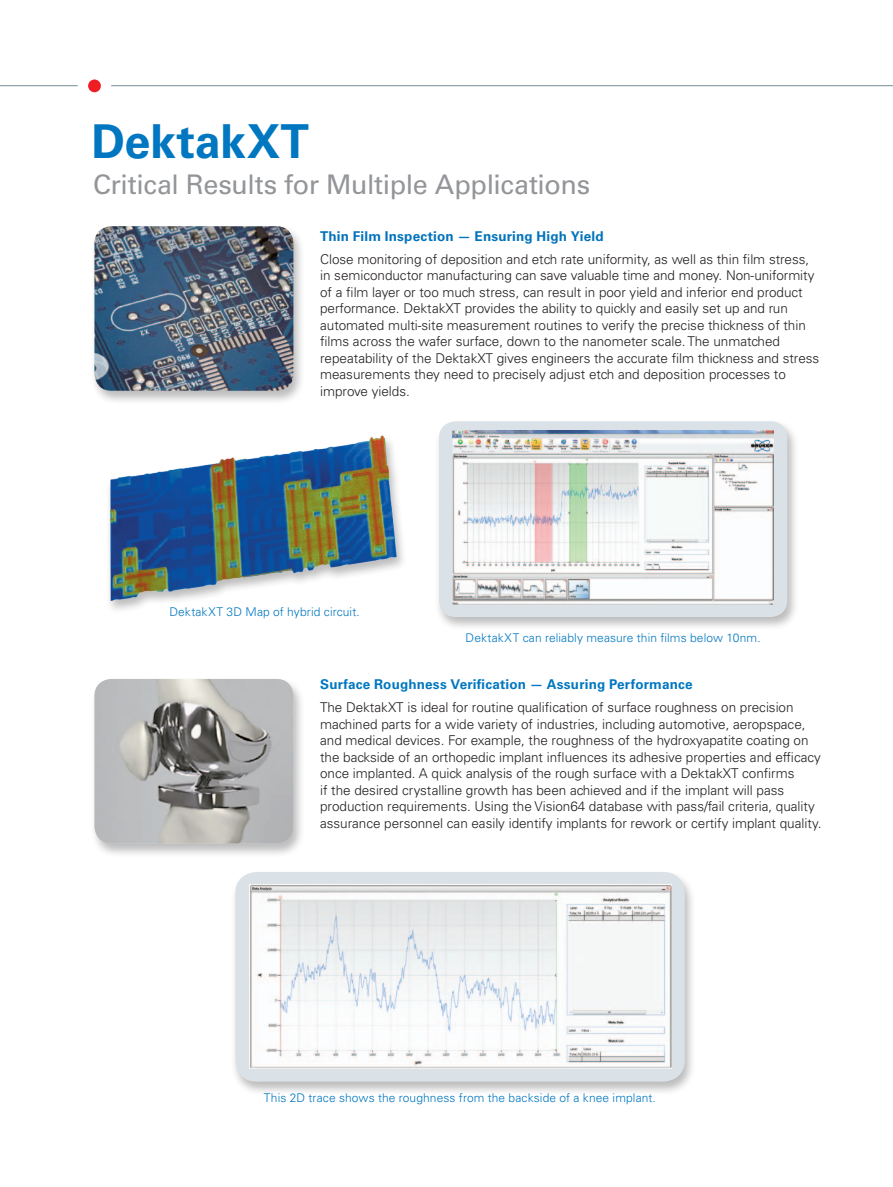
<style>
.page{position:relative;width:893px;height:1187px;background:#fff}
.page>*{position:absolute;margin:0;border:0;box-sizing:border-box;transform-origin:0 0}
.t1{font:700 46.8px "Univers LT Std";letter-spacing:-.005em;color:#0077c0}
.t2{font:27px "Univers LT Std";letter-spacing:-.015em;color:#939598}
.t3{font:300 13.5px/16.5px "Univers LT Std";letter-spacing:-.005em;color:#231f20}
.t4{font:700 13.5px "Univers LT Std";letter-spacing:.01em;color:#0077c0}
.t5{font:700 13.5px "Univers LT Std";letter-spacing:.015em;color:#0072bc}
.t6{font:300 12px "Univers LT Std";letter-spacing:.01em;color:#0077c0}
</style>
<div class="page">
<div style="left:231px;top:869px;width:466px;height:227px;background:#231f20;opacity:.3"></div>
<div style="left:235px;top:871px;width:450px;height:210px;background:#dae2e7;border-radius:21px"></div>
<img style="left:250px;top:884px;width:421px;height:184px">
<div style="left:434px;top:419px;width:365px;height:212px;background:#231f20;opacity:.3"></div>
<div style="left:439px;top:421px;width:348px;height:196px;background:#dae2e7;border-radius:17px"></div>
<img style="left:453px;top:430px;width:320px;height:174px">
<div style="left:90px;top:224px;width:215px;height:181px;background:#231f20;opacity:.3"></div>
<img style="left:94px;top:226px;width:199px;height:165px">
<div style="left:90px;top:677px;width:215px;height:181px;background:#231f20;opacity:.3"></div>
<img style="left:94px;top:679px;width:199px;height:164px">
<hr style="left:0;top:85px;width:78px;height:1px;background:#738a95">
<div style="left:88px;top:79px;width:13px;height:13px;background:#ee1d23;border-radius:50%"></div>
<hr style="left:111px;top:85px;width:782px;height:1px;background:#738a95">
<img style="left:109px;top:435px;width:294px;height:172px">
<h1 class="t1" style="left:92px;top:114px;width:219px">DektakXT</h1>
<h2 class="t2" style="left:93px;top:168px;width:499px">Critical Results for Multiple Applications</h2>
<p class="t5" style="left:320px;top:228px;width:285px">Thin Film Inspection — Ensuring High Yield</p>
<p class="t3" style="left:320px;top:251px;width:501px">Close monitoring of deposition and etch rate uniformity, as well as thin film stress, in semiconductor manufacturing can save valuable time and money. Non-uniformity of a film layer or too much stress, can result in poor yield and inferior end product performance. DektakXT provides the ability to quickly and easily set up and run automated multi-site measurement routines to verify the precise thickness of thin films across the wafer surface, down to the nanometer scale. The unmatched repeatability of the DektakXT gives engineers the accurate film thickness and stress measurements they need to precisely adjust etch and deposition processes to improve yields.</p>
<p class="t6" style="left:169px;top:604px;width:192px">DektakXT 3D Map of hybrid circuit.</p>
<p class="t6" style="left:466px;top:630px;width:297px">DektakXT can reliably measure thin films below 10nm.</p>
<p class="t4" style="left:320px;top:676px;width:374px">Surface Roughness Verification — Assuring Performance</p>
<p class="t3" style="left:320px;top:699px;width:503px">The DektakXT is ideal for routine qualification of surface roughness on precision machined parts for a wide variety of industries, including automotive, aeropspace, and medical devices. For example, the roughness of the hydroxyapatite coating on the backside of an orthopedic implant influences its adhesive properties and efficacy once implanted. A quick analysis of the rough surface with a DektakXT confirms<br>if the desired crystalline growth has been achieved and if the implant will pass production requirements. Using the Vision64 database with pass/fail criteria, quality assurance personnel can easily identify implants for rework or certify implant quality.</p>
<p class="t6" style="left:264px;top:1089px;width:393px">This 2D trace shows the roughness from the backside of a knee implant.</p>
</div>
